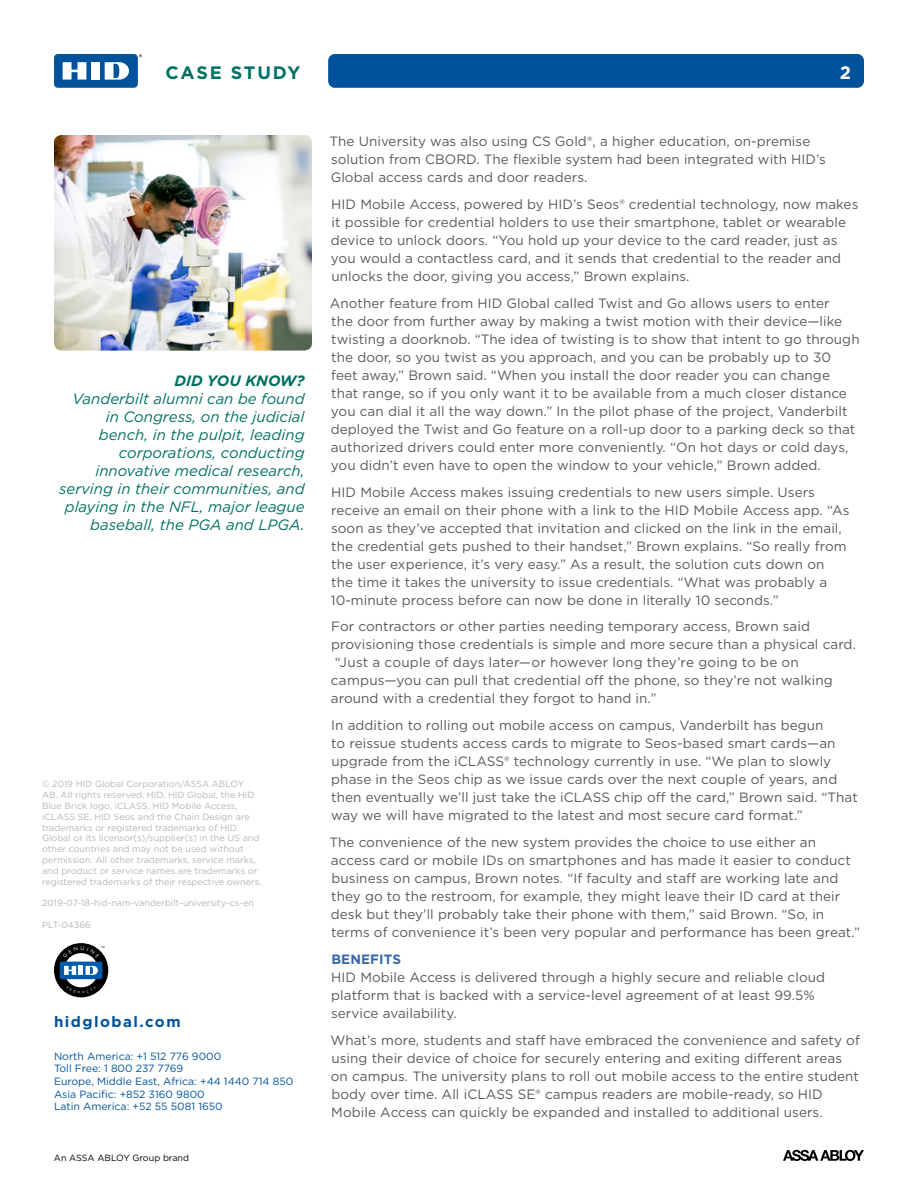
<style>
.page{position:relative;width:918px;height:1188px;background:#fff}
.page>*{position:absolute;margin:0;border:0;box-sizing:border-box;transform-origin:0 0}
.t1{font:700 18px "Gotham";letter-spacing:.1em;color:#007161}
.t2{font:700 18px "Gotham";color:#fff}
.t3{font:italic 15px/18px "Gotham";color:#007161;text-align:right}
.t4{font:700 15px "Gotham";letter-spacing:.1em;color:#00539b}
.t5{font:italic 700 15px "Gotham";color:#007161}
.Body{font:13.5px/18px "Gotham";letter-spacing:.005em;color:#58595b}
.Body-2{font:700 13.5px "Gotham";letter-spacing:.005em;color:#3768a9}
.t6{font:10.5px/12.6px "Gotham";color:#00539b}
.t7{font:9px/10.8px "Gotham";color:#b1b7bc}
.t8{font:9px "Gotham";color:#000}
</style>
<div class="page">
<div style="left:328px;top:54px;width:536px;height:34px;background:#00539b;border-radius:7px"></div>
<div style="left:54px;top:54px;width:84px;height:34px;background:#00539b;border-radius:4px"></div>
<div style="left:91px;top:62px;width:9px;height:18px;background:#fff"></div>
<svg style="left:63px;top:62px;width:23px;height:18px"></svg>
<svg style="left:105px;top:62px;width:24px;height:18px"></svg>
<img style="left:54px;top:135px;width:258px;height:216px">
<svg style="left:783px;top:1150px;width:81px;height:11px"></svg>
<svg style="left:54px;top:943px;width:54px;height:54px"></svg>
<h1 class="t1" style="left:166px;top:60px;width:136px">CASE STUDY</h1>
<h1 class="t2" style="left:840px;top:60px;width:13px">2</h1>
<p class="t5" style="left:174px;top:370px;width:132px">DID YOU KNOW?</p>
<p class="t3" style="left:59px;top:389px;width:247px">Vanderbilt alumni can be found in Congress, on the judicial bench, in the pulpit, leading corporations, conducting innovative medical research, serving in their communities, and playing in the NFL, major league baseball, the PGA and LPGA.</p>
<p class="t7" style="left:42px;top:779px;width:221px">© 2019 HID Global Corporation/ASSA ABLOY AB. All rights reserved. HID, HID Global, the HID Blue Brick logo, iCLASS, HID Mobile Access, iCLASS SE, HID Seos and the Chain Design are trademarks or registered trademarks of HID Global or its licensor(s)/supplier(s) in the US and other countries and may not be used without permission. All other trademarks, service marks, and product or service names are trademarks or registered trademarks of their respective owners.</p>
<p class="t7" style="left:42px;top:897px;width:213px">2019-07-18-hid-nam-vanderbilt-university-cs-en</p>
<p class="t7" style="left:42px;top:919px;width:51px">PLT-04366</p>
<p class="t4" style="left:54px;top:1012px;width:128px">hidglobal.com</p>
<p class="t6" style="left:54px;top:1050px;width:169px">North America: +1 512 776 9000</p>
<p class="t6" style="left:54px;top:1062px;width:241px">Toll Free: 1 800 237 7769<br>Europe, Middle East, Africa: +44 1440 714 850</p>
<p class="t6" style="left:54px;top:1087px;width:152px">Asia Pacific: +852 3160 9800</p>
<p class="t6" style="left:54px;top:1100px;width:170px">Latin America: +52 55 5081 1650</p>
<p class="t8" style="left:54px;top:1152px;width:137px">An ASSA ABLOY Group brand</p>
<p class="Body" style="left:330px;top:132px;width:498px">The University was also using CS Gold®, a higher education, on-premise solution from CBORD. The flexible system had been integrated with HID’s<br>Global access cards and door readers.</p>
<p class="Body" style="left:331px;top:195px;width:529px">HID Mobile Access, powered by HID’s Seos® credential technology, now makes it possible for credential holders to use their smartphone, tablet or wearable device to unlock doors. “You hold up your device to the card reader, just as you would a contactless card, and it sends that credential to the reader and unlocks the door, giving you access,” Brown explains.</p>
<p class="Body" style="left:330px;top:294px;width:531px">Another feature from HID Global called Twist and Go allows users to enter<br>the door from further away by making a twist motion with their device—like twisting a doorknob. “The idea of twisting is to show that intent to go through the door, so you twist as you approach, and you can be probably up to 30<br>feet away,” Brown said. “When you install the door reader you can change<br>that range, so if you only want it to be available from a much closer distance you can dial it all the way down.” In the pilot phase of the project, Vanderbilt deployed the Twist and Go feature on a roll-up door to a parking deck so that authorized drivers could enter more conveniently. “On hot days or cold days, you didn’t even have to open the window to your vehicle,” Brown added.</p>
<p class="Body" style="left:331px;top:482px;width:520px">HID Mobile Access makes issuing credentials to new users simple. Users receive an email on their phone with a link to the HID Mobile Access app. “As soon as they’ve accepted that invitation and clicked on the link in the email, the credential gets pushed to their handset,” Brown explains. “So really from the user experience, it’s very easy.” As a result, the solution cuts down on<br>the time it takes the university to issue credentials. “What was probably a 10-minute process before can now be done in literally 10 seconds.”</p>
<p class="Body" style="left:331px;top:617px;width:480px">For contractors or other parties needing temporary access, Brown said</p>
<p class="Body" style="left:331px;top:635px;width:526px">provisioning those credentials is simple and more secure than a physical card.</p>
<p class="Body" style="left:335px;top:653px;width:465px">“Just a couple of days later—or however long they’re going to be on</p>
<p class="Body" style="left:331px;top:671px;width:503px">campus—you can pull that credential off the phone, so they’re not walking</p>
<p class="Body" style="left:331px;top:689px;width:327px">around with a credential they forgot to hand in.”</p>
<p class="Body" style="left:331px;top:716px;width:528px">In addition to rolling out mobile access on campus, Vanderbilt has begun<br>to reissue students access cards to migrate to Seos-based smart cards—an upgrade from the iCLASS® technology currently in use. “We plan to slowly phase in the Seos chip as we issue cards over the next couple of years, and then eventually we’ll just take the iCLASS chip off the card,” Brown said. “That way we will have migrated to the latest and most secure card format.”</p>
<p class="Body" style="left:330px;top:833px;width:532px">The convenience of the new system provides the choice to use either an access card or mobile IDs on smartphones and has made it easier to conduct business on campus, Brown notes. “If faculty and staff are working late and they go to the restroom, for example, they might leave their ID card at their desk but they’ll probably take their phone with them,” said Brown. “So, in terms of convenience it’s been very popular and performance has been great.”</p>
<p class="Body-2" style="left:332px;top:950px;width:71px">BENEFITS</p>
<p class="Body" style="left:331px;top:968px;width:496px">HID Mobile Access is delivered through a highly secure and reliable cloud platform that is backed with a service-level agreement of at least 99.5% service availability.</p>
<p class="Body" style="left:331px;top:1031px;width:531px">What’s more, students and staff have embraced the convenience and safety of using their device of choice for securely entering and exiting different areas on campus. The university plans to roll out mobile access to the entire student body over time. All iCLASS SE® campus readers are mobile-ready, so HID Mobile Access can quickly be expanded and installed to additional users.</p>
</div>
